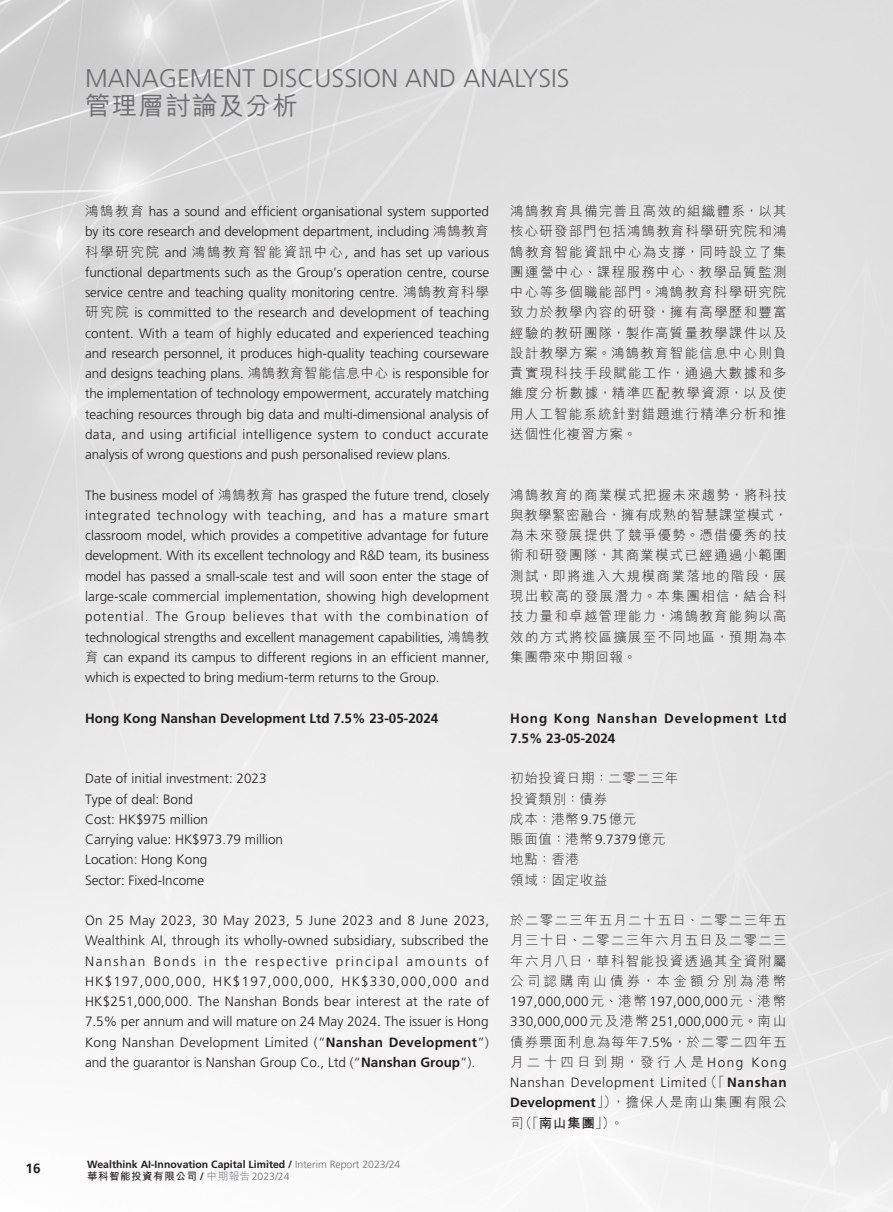
<style>
.page{position:relative;width:893px;height:1212px;background:#fff}
.page>*{position:absolute;margin:0;border:0;box-sizing:border-box;transform-origin:0 0}
.t1{font:300 25.5px "Frutiger LT Std";color:#6c6d70}
.t2{font:500 25.5px "M Hei HK";letter-spacing:.05em;color:#6c6d70}
._00_txt{font:300 13.5px/20.2px "Frutiger LT Std";color:#231f20;text-align:justify}
._00_txt-2{font:300 13.5px/20.2px "M Hei HK";letter-spacing:.09em;color:#231f20;text-align:justify}
._00_txt-3{font:700 13.5px "Frutiger LT Std";color:#231f20}
._00_txt-4{font:700 13.5px/20.2px "Frutiger LT Std";letter-spacing:.06em;color:#231f20}
._00_txt-5{font:300 13.5px "M Hei HK";letter-spacing:.05em;color:#231f20}
.t3{font:700 10.5px "Frutiger LT Std";color:#231f20}
.t4{font:700 10.5px "M Hei HK";letter-spacing:.05em;color:#231f20}
.s1{font-family:"M Hei HK"}
.s2{font-weight:700}
.s3{font-weight:300;color:#6c6d70}
.s4{font-family:"Frutiger LT Std"}
.s5{font-family:"Frutiger LT Std";font-weight:300;color:#6c6d70}
.s6{font-family:"Frutiger LT Std";font-weight:700}
</style>
<div class="page">
<h1 class="t1" style="left:85px;top:63px;width:486px">MANAGEMENT DISCUSSION AND ANALYSIS</h1>
<h1 class="t2" style="left:85px;top:87px;width:214px">管理層討論及分析</h1>
<p class="_00_txt" style="left:85px;top:202px;width:406px"><span class="s1">鴻鵠教育</span> has a sound and efficient organisational system supported by its core research and development department, including <span class="s1">鴻鵠教育科學研究院</span> and <span class="s1">鴻鵠教育智能資訊中心</span>, and has set up various functional departments such as the Group’s operation centre, course service centre and teaching quality monitoring centre. <span class="s1">鴻鵠教育科學研究院</span> is committed to the research and development of teaching content. With a team of highly educated and experienced teaching and research personnel, it produces high-quality teaching courseware and designs teaching plans. <span class="s1">鴻鵠教育智能信息中心</span> is responsible for the implementation of technology empowerment, accurately matching teaching resources through big data and multi-dimensional analysis of data, and using artificial intelligence system to conduct accurate analysis of wrong questions and push personalised review plans.</p>
<p class="_00_txt" style="left:85px;top:485px;width:406px">The business model of <span class="s1">鴻鵠教育</span> has grasped the future trend, closely integrated technology with teaching, and has a mature smart classroom model, which provides a competitive advantage for future development. With its excellent technology and R&amp;D team, its business model has passed a small-scale test and will soon enter the stage of large-scale commercial implementation, showing high development potential. The Group believes that with the combination of technological strengths and excellent management capabilities, <span class="s1">鴻鵠教育</span> can expand its campus to different regions in an efficient manner, which is expected to bring medium-term returns to the Group.</p>
<p class="_00_txt-3" style="left:85px;top:710px;width:355px">Hong Kong Nanshan Development Ltd 7.5% 23-05-2024</p>
<p class="_00_txt" style="left:85px;top:769px;width:183px">Date of initial investment: 2023</p>
<p class="_00_txt" style="left:85px;top:789px;width:110px">Type of deal: Bond</p>
<p class="_00_txt" style="left:85px;top:809px;width:125px">Cost: HK$975 million</p>
<p class="_00_txt" style="left:85px;top:829px;width:200px">Carrying value: HK$973.79 million</p>
<p class="_00_txt" style="left:85px;top:850px;width:124px">Location: Hong Kong</p>
<p class="_00_txt" style="left:85px;top:870px;width:121px">Sector: Fixed-Income</p>
<p class="_00_txt" style="left:85px;top:910px;width:406px">On 25 May 2023, 30 May 2023, 5 June 2023 and 8 June 2023, Wealthink AI, through its wholly-owned subsidiary, subscribed the Nanshan Bonds in the respective principal amounts of HK$197,000,000, HK$197,000,000, HK$330,000,000 and HK$251,000,000. The Nanshan Bonds bear interest at the rate of 7.5% per annum and will mature on 24 May 2024. The issuer is Hong Kong Nanshan Development Limited (“<span class="s2">Nanshan Development</span>”) and the guarantor is Nanshan Group Co., Ltd (“<span class="s2">Nanshan Group</span>”).</p>
<p class="_00_txt-3" style="left:25px;top:1161px;width:17px">16</p>
<p class="t3" style="left:87px;top:1158px;width:315px">Wealthink AI-Innovation Capital Limited / <span class="s3">Interim Report 2023/24</span></p>
<p class="t4" style="left:87px;top:1168px;width:204px">華科智能投資有限公司 <span class="s4">/</span> <span class="s3">中期報告</span><span class="s5">2023/24</span></p>
<p class="_00_txt-2" style="left:510px;top:201px;width:278px">鴻鵠教育具備完善且高效的組織體系，以其核心研發部門包括鴻鵠教育科學研究院和鴻鵠教育智能資訊中心為支撐，同時設立了集團運營中心、課程服務中心、教學品質監測中心等多個職能部門。鴻鵠教育科學研究院致力於教學內容的研發，擁有高學歷和豐富經驗的教研團隊，製作高質量教學課件以及設計教學方案。鴻鵠教育智能信息中心則負責實現科技手段賦能工作，通過大數據和多維度分析數據，精準匹配教學資源，以及使用人工智能系統針對錯題進行精準分析和推送個性化複習方案。</p>
<p class="_00_txt-2" style="left:510px;top:484px;width:279px">鴻鵠教育的商業模式把握未來趨勢，將科技與教學緊密融合，擁有成熟的智慧課堂模式，為未來發展提供了競爭優勢。憑借優秀的技術和研發團隊，其商業模式已經通過小範圍測試，即將進入大規模商業落地的階段，展現出較高的發展潛力。本集團相信，結合科技力量和卓越管理能力，鴻鵠教育能夠以高效的方式將校區擴展至不同地區，預期為本集團帶來中期回報。</p>
<p class="_00_txt-4" style="left:510px;top:708px;width:278px">Hong Kong Nanshan Development Ltd<br>7.5% 23-05-2024</p>
<p class="_00_txt-5" style="left:510px;top:771px;width:170px">初始投資日期：二零二三年</p>
<p class="_00_txt-2" style="left:510px;top:788px;width:99px">投資類別：債券</p>
<p class="_00_txt-2" style="left:510px;top:808px;width:128px">成本：港幣<span class="s4">9.75</span>億元</p>
<p class="_00_txt-2" style="left:510px;top:829px;width:157px">賬面值：港幣<span class="s4">9.7379</span>億元</p>
<p class="_00_txt-2" style="left:510px;top:849px;width:70px">地點：香港</p>
<p class="_00_txt-2" style="left:510px;top:869px;width:99px">領域：固定收益</p>
<p class="_00_txt-2" style="left:510px;top:910px;width:278px">於二零二三年五月二十五日、二零二三年五月三十日、二零二三年六月五日及二零二三年六月八日，華科智能投資透過其全資附屬公司認購南山債券，本金額分別為港幣<span class="s4">197,000,000</span>元、港幣<span class="s4">197,000,000</span>元、港幣<span class="s4">330,000,000</span>元及港幣<span class="s4">251,000,000</span>元。南山債券票面利息為每年<span class="s4">7.5%</span>，於二零二四年五月二十四日到期，發行人是<span class="s4">Hong Kong Nanshan Development Limited</span>（「 <span class="s6">Nanshan Development</span>」），擔保人是南山集團有限公司（「<span class="s2">南山集團</span>」）。</p>
</div>
